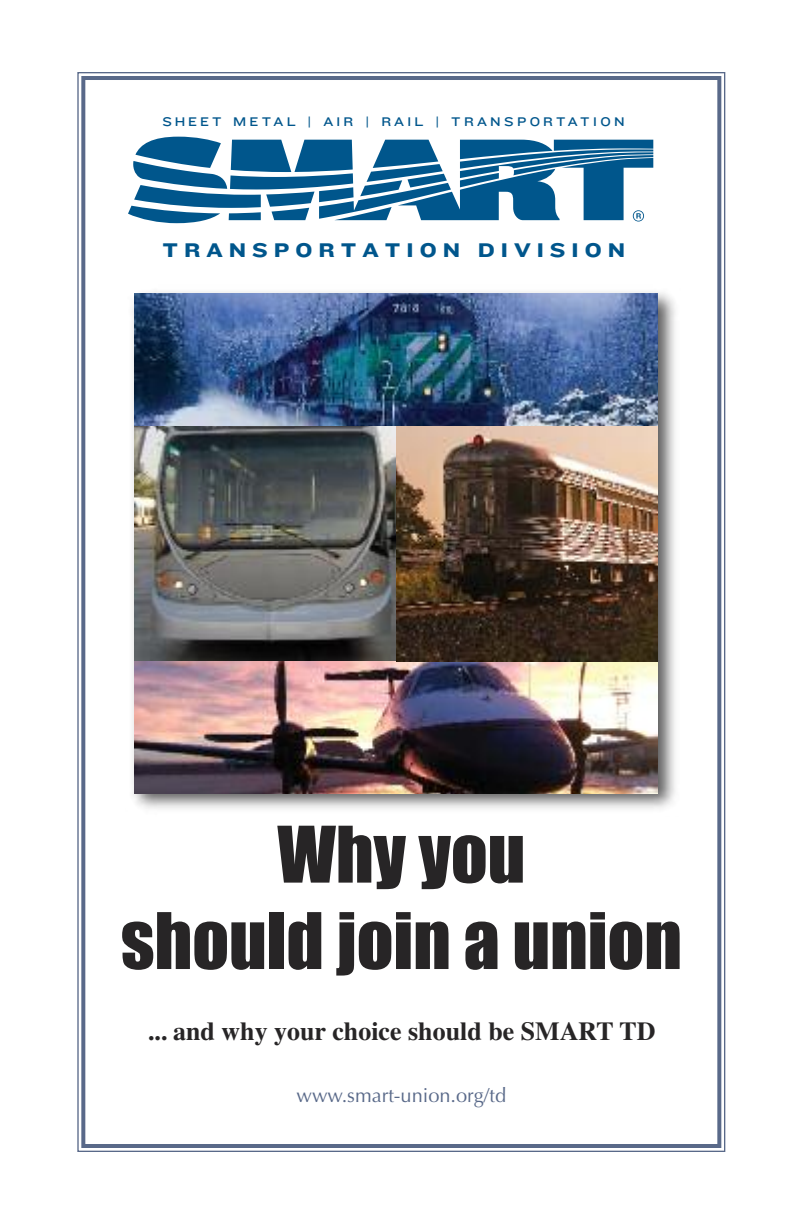
<style>
.page{position:relative;width:792px;height:1224px;background:#fff}
.page>*{position:absolute;margin:0;border:0;box-sizing:border-box;transform-origin:0 0}
.t1{font:72px/86.4px "Impact";color:#272526;text-align:center}
.t2{font:700 26px "Times";color:#272526}
.t3{font:20.6px "Knockout HTF53 Heviweight";letter-spacing:.29em;color:#00568c}
.t4{font:20px "Optima";color:#596989}
.t5{font:13px "Knockout HTF33 Junior Heviwt";letter-spacing:.25em;color:#00568c}
</style>
<div class="page">
<div style="left:81px;top:76px;width:640px;height:1072px;border:4px solid #596989"></div>
<svg style="left:128px;top:137px;width:525px;height:86px"></svg>
<img style="left:132px;top:291px;width:543px;height:518px">
<img style="left:135px;top:293px;width:523px;height:133px">
<svg style="left:135px;top:426px;width:261px;height:235px;background:#616362"></svg>
<img style="left:135px;top:661px;width:523px;height:133px">
<img style="left:396px;top:426px;width:262px;height:235px">
<p class="t5" style="left:162px;top:114px;width:464px">SHEET METAL | AIR | RAIL | TRANSPORTATION</p>
<p class="t3" style="left:162px;top:238px;width:464px">TRANSPORTATION DIVISION</p>
<h1 class="t1" style="left:121px;top:815px;width:563px">Why you<br>should join a union</h1>
<p class="t2" style="left:147px;top:1016px;width:510px">... and why your choice should be SMART TD</p>
<p class="t4" style="left:296px;top:1084px;width:211px">www.smart-union.org/td</p>
</div>
